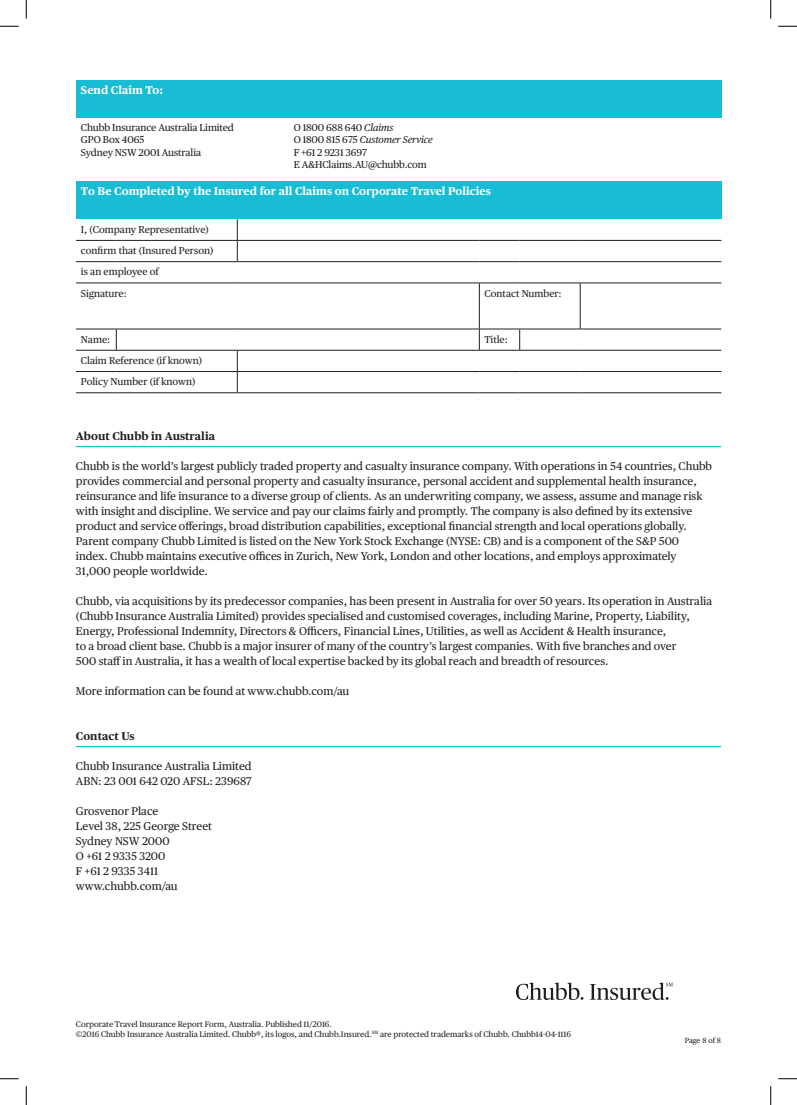
<style>
.page{position:relative;width:797px;height:1105px;background:#fff}
.page>*{position:absolute;margin:0;border:0;box-sizing:border-box;transform-origin:0 0}
.t1{font:11.25px/15px "Chubb Publico Text";color:#231f20}
.t2{font:700 11.25px "Chubb Publico Text";color:#fff}
.t3{font:700 11.25px "Chubb Publico Text";color:#231f20}
.t4{font:10px/12.5px "Chubb Publico Text";letter-spacing:-.005em;color:#231f20}
.t5{font:8.12px/10.6px "Chubb Publico Text";color:#231f20}
.t6{font:7.5px "Chubb Publico Text";color:#231f20}
.s1{font-style:italic}
</style>
<div class="page">
<div style="left:76px;top:182px;width:645px;height:37px;background:#18bdd5"></div>
<svg style="left:237px;top:219px;width:1px;height:42px"></svg>
<svg style="left:237px;top:351px;width:1px;height:41px"></svg>
<hr style="left:76px;top:240px;width:40px;height:1px;background:#231f20">
<hr style="left:116px;top:240px;width:121px;height:1px;background:#231f20">
<hr style="left:237px;top:240px;width:242px;height:1px;background:#231f20">
<hr style="left:479px;top:240px;width:40px;height:1px;background:#231f20">
<hr style="left:519px;top:240px;width:61px;height:1px;background:#231f20">
<hr style="left:580px;top:240px;width:141px;height:1px;background:#231f20">
<hr style="left:76px;top:261px;width:40px;height:1px;background:#231f20">
<hr style="left:116px;top:261px;width:121px;height:1px;background:#231f20">
<hr style="left:237px;top:261px;width:242px;height:1px;background:#231f20">
<hr style="left:479px;top:261px;width:40px;height:1px;background:#231f20">
<hr style="left:519px;top:261px;width:61px;height:1px;background:#231f20">
<hr style="left:580px;top:261px;width:141px;height:1px;background:#231f20">
<hr style="left:76px;top:283px;width:40px;height:1px;background:#231f20">
<hr style="left:116px;top:283px;width:121px;height:1px;background:#231f20">
<hr style="left:237px;top:283px;width:242px;height:1px;background:#231f20">
<hr style="left:76px;top:371px;width:40px;height:1px;background:#231f20">
<hr style="left:116px;top:371px;width:121px;height:1px;background:#231f20">
<hr style="left:237px;top:371px;width:242px;height:1px;background:#231f20">
<hr style="left:479px;top:371px;width:40px;height:1px;background:#231f20">
<hr style="left:519px;top:371px;width:61px;height:1px;background:#231f20">
<hr style="left:580px;top:371px;width:141px;height:1px;background:#231f20">
<hr style="left:76px;top:392px;width:40px;height:1px;background:#231f20">
<hr style="left:116px;top:392px;width:121px;height:1px;background:#231f20">
<hr style="left:237px;top:392px;width:242px;height:1px;background:#231f20">
<hr style="left:479px;top:392px;width:40px;height:1px;background:#231f20">
<hr style="left:519px;top:392px;width:61px;height:1px;background:#231f20">
<hr style="left:580px;top:392px;width:141px;height:1px;background:#231f20">
<hr style="left:479px;top:283px;width:40px;height:1px;background:#231f20">
<hr style="left:479px;top:283px;width:1px;height:46px;background:#231f20">
<hr style="left:519px;top:283px;width:61px;height:1px;background:#231f20">
<hr style="left:580px;top:283px;width:141px;height:1px;background:#231f20">
<hr style="left:580px;top:283px;width:1px;height:46px;background:#231f20">
<hr style="left:76px;top:329px;width:40px;height:1px;background:#231f20">
<hr style="left:116px;top:329px;width:121px;height:1px;background:#231f20">
<svg style="left:116px;top:329px;width:1px;height:21px"></svg>
<hr style="left:237px;top:329px;width:242px;height:1px;background:#231f20">
<hr style="left:479px;top:329px;width:40px;height:1px;background:#231f20">
<svg style="left:479px;top:329px;width:1px;height:21px"></svg>
<hr style="left:519px;top:329px;width:61px;height:1px;background:#231f20">
<svg style="left:519px;top:329px;width:1px;height:21px"></svg>
<hr style="left:580px;top:329px;width:141px;height:1px;background:#231f20">
<hr style="left:76px;top:350px;width:40px;height:1px;background:#231f20">
<hr style="left:116px;top:350px;width:121px;height:1px;background:#231f20">
<hr style="left:237px;top:350px;width:242px;height:1px;background:#231f20">
<hr style="left:479px;top:350px;width:40px;height:1px;background:#231f20">
<hr style="left:519px;top:350px;width:61px;height:1px;background:#231f20">
<hr style="left:580px;top:350px;width:141px;height:1px;background:#231f20">
<div style="left:76px;top:80px;width:645px;height:38px;background:#18bdd5"></div>
<hr style="left:76px;top:446px;width:645px;height:1px;background:#18bdd5">
<hr style="left:76px;top:746px;width:645px;height:1px;background:#18bdd5">
<svg style="left:516px;top:983px;width:67px;height:17px"></svg>
<svg style="left:590px;top:983px;width:82px;height:17px"></svg>
<svg style="left:0;top:25px;width:19px;height:2px"></svg>
<svg style="left:778px;top:25px;width:19px;height:2px"></svg>
<svg style="left:0;top:1078px;width:19px;height:1px"></svg>
<svg style="left:778px;top:1078px;width:19px;height:1px"></svg>
<svg style="left:25px;top:0;width:2px;height:19px"></svg>
<svg style="left:25px;top:1086px;width:2px;height:19px"></svg>
<svg style="left:770px;top:0;width:1px;height:19px"></svg>
<svg style="left:770px;top:1086px;width:1px;height:19px"></svg>
<p class="t2" style="left:81px;top:81px;width:84px">Send Claim To:</p>
<p class="t4" style="left:81px;top:120px;width:154px">Chubb Insurance Australia Limited<br>GPO Box 4065<br>Sydney NSW 2001 Australia</p>
<p class="t4" style="left:294px;top:120px;width:141px">O 1800 688 640 <span class="s1">Claims<br></span>O 1800 815 675 <span class="s1">Customer Service<br></span>F +61 2 9231 3697<br>E A&amp;HClaims.AU@chubb.com</p>
<p class="t2" style="left:81px;top:183px;width:411px">To Be Completed by the Insured for all Claims on Corporate Travel Policies</p>
<p class="t4" style="left:81px;top:218px;width:134px;line-height:21.2px">I, (Company Representative) confirm that (Insured Person) is an employee of<br>Signature:</p>
<p class="t4" style="left:484px;top:286px;width:79px">Contact Number:</p>
<p class="t4" style="left:81px;top:332px;width:31px">Name:</p>
<p class="t4" style="left:484px;top:332px;width:25px">Title:</p>
<p class="t4" style="left:81px;top:349px;width:123px;line-height:21.2px">Claim Reference (if known)<br>Policy Number (if known)</p>
<p class="t3" style="left:76px;top:428px;width:140px">About Chubb in Australia</p>
<p class="t1" style="left:76px;top:458px;width:637px">Chubb is the world’s largest publicly traded property and casualty insurance company. With operations in 54 countries, Chubb provides commercial and personal property and casualty insurance, personal accident and supplemental health insurance, reinsurance and life insurance to a diverse group of clients. As an underwriting company, we assess, assume and manage risk with insight and discipline. We service and pay our claims fairly and promptly. The company is also defined by its extensive product and service offerings, broad distribution capabilities, exceptional financial strength and local operations globally.<br>Parent company Chubb Limited is listed on the New York Stock Exchange (NYSE: CB) and is a component of the S&amp;P 500 index. Chubb maintains executive offices in Zurich, New York, London and other locations, and employs approximately 31,000 people worldwide.</p>
<p class="t1" style="left:76px;top:593px;width:637px">Chubb, via acquisitions by its predecessor companies, has been present in Australia for over 50 years. Its operation in Australia (Chubb Insurance Australia Limited) provides specialised and customised coverages, including Marine, Property, Liability, Energy, Professional Indemnity, Directors &amp; Officers, Financial Lines, Utilities, as well as Accident &amp; Health insurance,<br>to a broad client base. Chubb is a major insurer of many of the country’s largest companies. With five branches and over<br>500 staff in Australia, it has a wealth of local expertise backed by its global reach and breadth of resources.</p>
<p class="t1" style="left:76px;top:683px;width:275px">More information can be found at www.chubb.com/au</p>
<p class="t3" style="left:76px;top:728px;width:60px">Contact Us</p>
<p class="t1" style="left:76px;top:758px;width:177px">Chubb Insurance Australia Limited<br>ABN: 23 001 642 020 AFSL: 239687</p>
<p class="t1" style="left:76px;top:803px;width:137px">Grosvenor Place<br>Level 38, 225 George Street<br>Sydney NSW 2000<br>O +61 2 9335 3200<br>F +61 2 9335 3411 www.chubb.com/au</p>
<p class="t5" style="left:76px;top:1018px;width:496px">Corporate Travel Insurance Report Form, Australia. Published 11/2016.<br>©2016 Chubb Insurance Australia Limited. Chubb®, its logos, and Chubb.Insured.<sup>SM</sup> are protected trademarks of Chubb. Chubb14-04-1116</p>
<p class="t6" style="left:684px;top:1035px;width:38px">Page 8 of 8</p>
</div>
